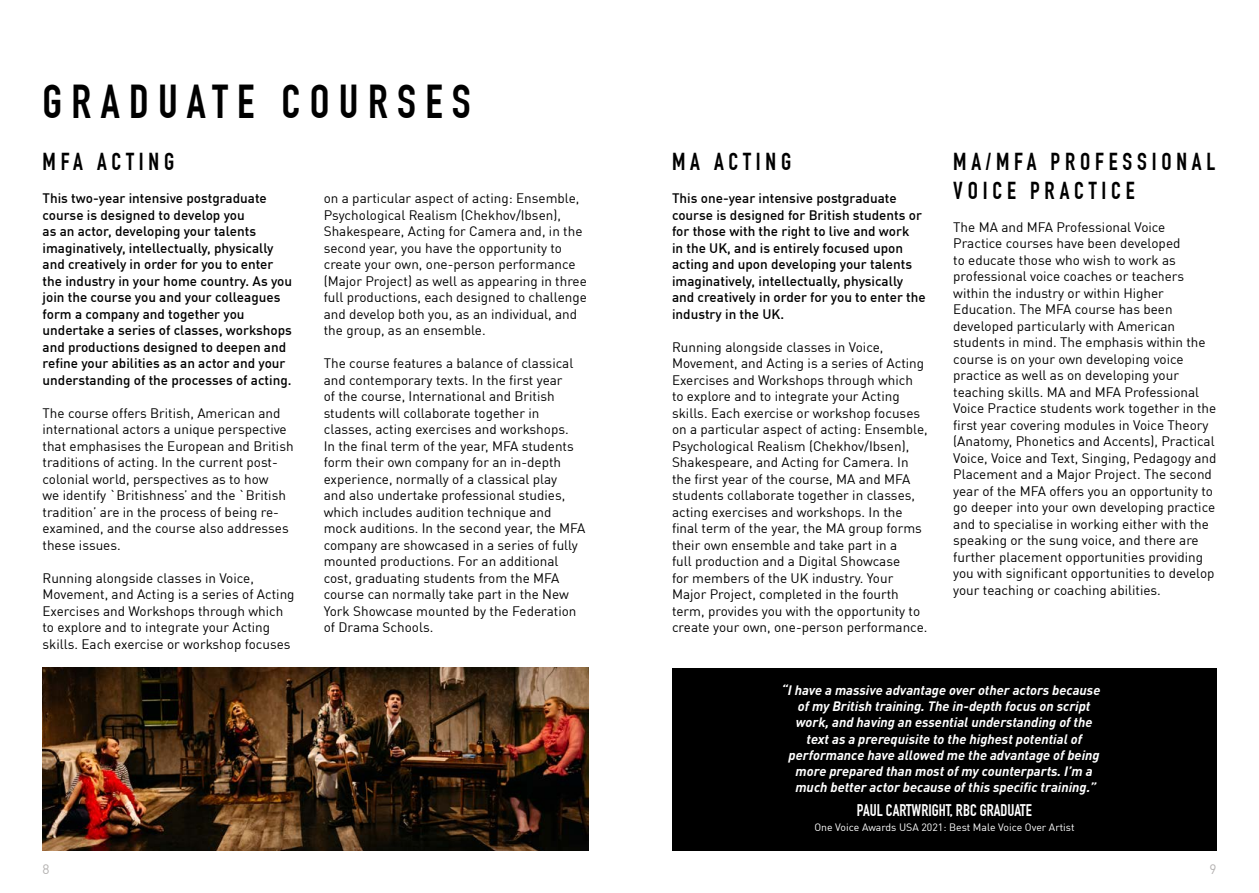
<style>
.page{position:relative;width:1259px;height:893px;background:#fff}
.page>*{position:absolute;margin:0;border:0;box-sizing:border-box;transform-origin:0 0}
.t1{font:700 46.5px "DIN Condensed";letter-spacing:.2em;color:#000}
.t2{font:700 24px/28.8px "DIN Condensed";letter-spacing:.2em;color:#000}
.t3{font:700 16.5px "DIN Condensed";color:#fff}
.t4{font:13.5px/16.5px "DIN Offc";color:#000}
.t5{font:500 13.5px/16.5px "DIN Offc";color:#000}
.t6{font:italic 700 13.5px "DIN Pro";color:#fff}
.t7{font:13.5px "DIN Offc";color:#b4b2b1}
.t8{font:10.5px "DIN Offc";color:#fff}
</style>
<div class="page">
<div style="left:672px;top:668px;width:544px;height:182px;background:#000"></div>
<img style="left:43px;top:668px;width:545px;height:182px">
<h1 class="t1" style="left:43px;top:75px;width:430px">GRADUATE COURSES</h1>
<h2 class="t2" style="left:43px;top:148px;width:133px">MFA ACTING</h2>
<p class="t5" style="left:43px;top:190px;width:251px">This two-year intensive postgraduate course is designed to develop you<br>as an actor, developing your talents imaginatively, intellectually, physically and creatively in order for you to enter the industry in your home country. As you join the course you and your colleagues form a company and together you undertake a series of classes, workshops and productions designed to deepen and refine your abilities as an actor and your understanding of the processes of acting.</p>
<p class="t4" style="left:43px;top:404px;width:253px">The course offers British, American and international actors a unique perspective that emphasises the European and British traditions of acting. In the current post&shy;colonial world, perspectives as to how<br>we identify `Britishness’ and the `British tradition’ are in the process of being re&shy;examined, and the course also addresses these issues.</p>
<p class="t4" style="left:43px;top:569px;width:254px">Running alongside classes in Voice, Movement, and Acting is a series of Acting Exercises and Workshops through which to explore and to integrate your Acting skills. Each exercise or workshop focuses</p>
<p class="t4" style="left:324px;top:190px;width:265px">on a particular aspect of acting: Ensemble, Psychological Realism (Chekhov/Ibsen), Shakespeare, Acting for Camera and, in the second year, you have the opportunity to create your own, one-person performance (Major Project) as well as appearing in three full productions, each designed to challenge and develop both you, as an individual, and the group, as an ensemble.</p>
<p class="t4" style="left:324px;top:355px;width:263px">The course features a balance of classical and contemporary texts. In the first year<br>of the course, International and British students will collaborate together in classes, acting exercises and workshops.<br>In the final term of the year, MFA students form their own company for an in-depth experience, normally of a classical play<br>and also undertake professional studies, which includes audition technique and mock auditions. In the second year, the MFA company are showcased in a series of fully mounted productions. For an additional cost, graduating students from the MFA course can normally take part in the New York Showcase mounted by the Federation of Drama Schools.</p>
<h2 class="t2" style="left:672px;top:148px;width:121px">MA ACTING</h2>
<p class="t5" style="left:672px;top:190px;width:255px">This one-year intensive postgraduate course is designed for British students or for those with the right to live and work<br>in the UK, and is entirely focused upon acting and upon developing your talents imaginatively, intellectually, physically and creatively in order for you to enter the industry in the UK.</p>
<p class="t4" style="left:672px;top:338px;width:257px">Running alongside classes in Voice, Movement, and Acting is a series of Acting Exercises and Workshops through which to explore and to integrate your Acting skills. Each exercise or workshop focuses on a particular aspect of acting: Ensemble, Psychological Realism (Chekhov/Ibsen), Shakespeare, and Acting for Camera. In the first year of the course, MA and MFA students collaborate together in classes, acting exercises and workshops. In the final term of the year, the MA group forms their own ensemble and take part in a<br>full production and a Digital Showcase<br>for members of the UK industry. Your Major Project, completed in the fourth term, provides you with the opportunity to create your own, one-person performance.</p>
<h2 class="t2" style="left:953px;top:148px;width:263px">MA/MFA PROFESSIONAL<br>VOICE PRACTICE</h2>
<p class="t4" style="left:953px;top:219px;width:265px">The MA and MFA Professional Voice Practice courses have been developed<br>to educate those who wish to work as professional voice coaches or teachers within the industry or within Higher Education. The MFA course has been developed particularly with American students in mind. The emphasis within the course is on your own developing voice practice as well as on developing your teaching skills. MA and MFA Professional Voice Practice students work together in the first year covering modules in Voice Theory (Anatomy, Phonetics and Accents), Practical Voice, Voice and Text, Singing, Pedagogy and Placement and a Major Project. The second year of the MFA offers you an opportunity to go deeper into your own developing practice and to specialise in working either with the speaking or the sung voice, and there are further placement opportunities providing you with significant opportunities to develop your teaching or coaching abilities.</p>
<p class="t6" style="left:781px;top:679px;width:320px">“I have a massive advantage over other actors because</p>
<p class="t6" style="left:798px;top:695px;width:294px">of my British training. The in-depth focus on script</p>
<p class="t6" style="left:796px;top:711px;width:298px">work, and having an essential understanding of the</p>
<p class="t6" style="left:806px;top:728px;width:277px">text as a prerequisite to the highest potential of</p>
<p class="t6" style="left:788px;top:744px;width:312px">performance have allowed me the advantage of being</p>
<p class="t6" style="left:795px;top:760px;width:298px">more prepared than most of my counterparts. I’m a</p>
<p class="t6" style="left:795px;top:776px;width:302px">much better actor because of this specific training.”</p>
<p class="t3" style="left:857px;top:801px;width:176px">PAUL CARTWRIGHT, RBC GRADUATE</p>
<p class="t8" style="left:814px;top:821px;width:262px">One Voice Awards USA 2021: Best Male Voice Over Artist</p>
<p class="t7" style="left:43px;top:860px;width:9px">8</p>
<p class="t7" style="left:1209px;top:860px;width:9px">9</p>
</div>
